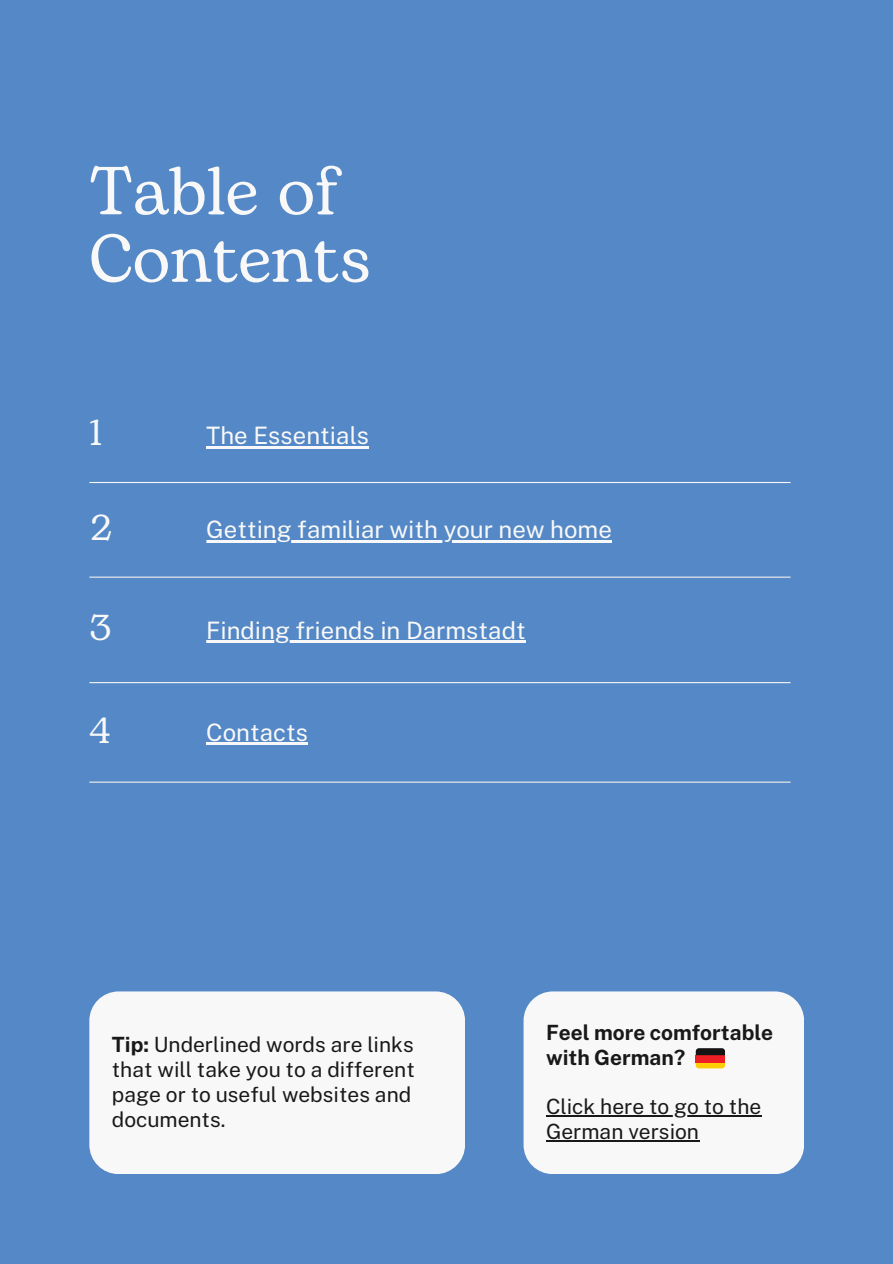
<style>
.page{position:relative;width:893px;height:1264px;background:#fff}
.page>*{position:absolute;margin:0;border:0;box-sizing:border-box;transform-origin:0 0}
.t1{font:67.5px/67.5px "Bogart";color:#f8f8f8}
.t2{font:36px "Bogart";color:#f8f8f8}
.t3{font:24px "Public Sans";color:#f8f8f8}
.t4{font:21px/24.8px "Public Sans";color:#191919}
.t5{font:700 21px/24.8px "Public Sans";color:#191919}
.s1{font-weight:700}
</style>
<div class="page">
<div style="left:0;top:0;width:892px;height:1263px;background:#5488c6"></div>
<hr style="left:206px;top:446px;width:163px;height:2px;background:#f8f8f8">
<hr style="left:206px;top:540px;width:406px;height:2px;background:#f8f8f8">
<hr style="left:206px;top:640px;width:319px;height:3px;background:#f8f8f8">
<hr style="left:206px;top:742px;width:102px;height:3px;background:#f8f8f8">
<hr style="left:89px;top:482px;width:701px;height:1px;background:#f8f8f8">
<hr style="left:89px;top:576px;width:701px;height:1px;background:#f8f8f8">
<hr style="left:89px;top:682px;width:701px;height:1px;background:#f8f8f8">
<hr style="left:89px;top:781px;width:701px;height:1px;background:#f8f8f8">
<div style="left:89px;top:991px;width:375px;height:183px;background:#f8f8f8;border-radius:29px"></div>
<div style="left:523px;top:991px;width:281px;height:183px;background:#f8f8f8;border-radius:29px"></div>
<hr style="left:546px;top:1115px;width:215px;height:1px;background:#191919">
<hr style="left:546px;top:1139px;width:153px;height:2px;background:#191919">
<svg style="left:695px;top:1062px;width:30px;height:6px"></svg>
<div style="left:695px;top:1055px;width:30px;height:7px;background:#ed1f24"></div>
<svg style="left:695px;top:1048px;width:30px;height:7px"></svg>
<p class="t1" style="left:89px;top:160px;width:283px">Table of<br>Contents</p>
<h1 class="t2" style="left:89px;top:406px;width:14px">1</h1>
<p class="t3" style="left:206px;top:421px;width:164px">The Essentials</p>
<p class="t2" style="left:89px;top:502px;width:25px">2</p>
<p class="t3" style="left:206px;top:515px;width:407px">Getting familiar with your new home</p>
<p class="t2" style="left:89px;top:601px;width:23px">3</p>
<p class="t3" style="left:206px;top:615px;width:321px">Finding friends in Darmstadt</p>
<p class="t2" style="left:89px;top:704px;width:23px">4</p>
<p class="t3" style="left:206px;top:717px;width:103px">Contacts</p>
<p class="t4" style="left:112px;top:1032px;width:304px"><span class="s1">Tip:</span> Underlined words are links that will take you to a different page or to useful websites and documents.</p>
<p class="t5" style="left:546px;top:1019px;width:228px">Feel more comfortable with German?</p>
<h2 class="t4" style="left:546px;top:1094px;width:217px">Click here to go to the<br>German version</h2>
</div>
